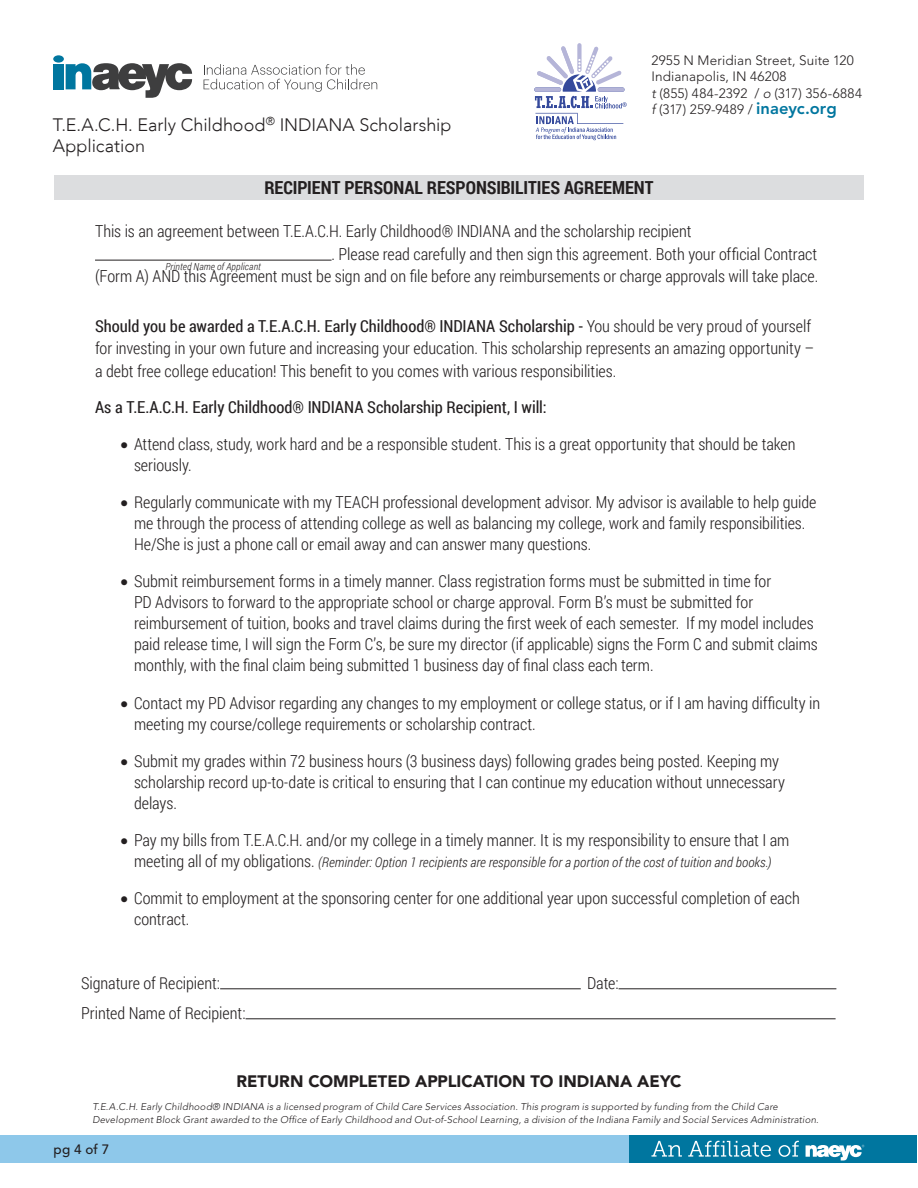
<style>
.page{position:relative;width:918px;height:1188px;background:#fff}
.page>*{position:absolute;margin:0;border:0;box-sizing:border-box;transform-origin:0 0}
.t1{font:300 18px "Avenir LT";color:#231f20}
.t2{font:700 18px "Roboto Condensed";color:#231f20}
.t3{font:300 16.5px/21px "Roboto Condensed";letter-spacing:-.005em;color:#231f20}
.t4{font:16.5px "Roboto Condensed";color:#231f20}
.t5{font:900 16.5px "Avenir LT Std";color:#231f20}
.t6{font:italic 300 13.5px "Roboto Condensed";letter-spacing:.005em;color:#231f20}
.t7{font:300 13.5px/16.5px "Avenir LT Std";letter-spacing:.015em;color:#231f20}
.t8{font:500 13.5px "Avenir LT Std";color:#231f20}
.t9{font:italic 300 9.75px/13.5px "Avenir LT Std";letter-spacing:.02em;color:#231f20}
.t10{font:italic 300 9.75px "Roboto Condensed";letter-spacing:.015em;color:#231f20}
.s1{font-style:italic}
.s2{font-weight:800;font-size:16.5px;color:#00769f}
.s3{font-weight:400}
.s4{font-style:normal;font-size:16.5px}
</style>
<div class="page">
<div style="left:54px;top:64px;width:10px;height:25px;background:#00769f"></div>
<div style="left:53px;top:55px;width:11px;height:8px;background:#00769f;border-radius:50%"></div>
<svg style="left:66px;top:63px;width:126px;height:35px"></svg>
<svg style="left:204px;top:64px;width:173px;height:28px"></svg>
<div style="left:534px;top:87px;width:27px;height:5px;background:#a4a9d1;border-radius:2px"></div>
<div style="left:577px;top:43px;width:5px;height:29px;background:#b5b5d8;border-radius:2px"></div>
<svg style="left:535px;top:46px;width:92px;height:94px"></svg>
<div style="left:0;top:1135px;width:917px;height:28px;background:#00769f"></div>
<svg style="left:806px;top:1145px;width:58px;height:16px"></svg>
<svg style="left:652px;top:1141px;width:30px;height:16px"></svg>
<svg style="left:688px;top:1141px;width:83px;height:16px"></svg>
<svg style="left:779px;top:1141px;width:20px;height:16px"></svg>
<div style="left:0;top:1135px;width:628px;height:28px;background:#8ec8ea"></div>
<hr style="left:220px;top:989px;width:361px;height:1px;background:#231f20">
<hr style="left:619px;top:989px;width:217px;height:1px;background:#231f20">
<hr style="left:246px;top:1019px;width:590px;height:1px;background:#231f20">
<div style="left:54px;top:176px;width:810px;height:24px;background:#dcdddf"></div>
<hr style="left:95px;top:260px;width:237px;height:1px;background:#231f20">
<p class="t1" style="left:53px;top:114px;width:400px">T.E.A.C.H. Early Childhood<sup>®</sup> INDIANA Scholarship</p>
<p class="t1" style="left:53px;top:136px;width:94px">Application</p>
<p class="t7" style="left:652px;top:52px;width:212px">2955 N Meridian Street, Suite 120<br>Indianapolis, IN 46208<br><span class="s1">t</span> (855) 484-2392 / <span class="s1">o</span> (317) 356-6884 <span class="s1">f</span> (317) 259-9489 / <span class="s2">inaeyc.org</span></p>
<p class="t2" style="left:264px;top:175px;width:391px">RECIPIENT PERSONAL RESPONSIBILITIES AGREEMENT</p>
<p class="t3" style="left:95px;top:220px;width:598px">This is an agreement between T.E.A.C.H. Early Childhood® INDIANA and the scholarship recipient</p>
<p class="t10" style="left:166px;top:260px;width:97px">Printed Name of Applicant</p>
<p class="t3" style="left:95px;top:242px;width:725px;line-height:22.5px;text-align:right">. Please read carefully and then sign this agreement. Both your official Contract<br>(Form A) AND this Agreement must be sign and on file before any reimbursements or charge approvals will take place.</p>
<p class="t3" style="left:95px;top:314px;width:721px;line-height:22.5px"><span class="s3">Should you be awarded a T.E.A.C.H. Early Childhood® INDIANA Scholarship -</span> You should be very proud of yourself for investing in your own future and increasing your education. This scholarship represents an amazing opportunity – a debt free college education! This benefit to you comes with various responsibilities.</p>
<p class="t4" style="left:95px;top:396px;width:453px">As a T.E.A.C.H. Early Childhood® INDIANA Scholarship Recipient, I will:</p>
<p class="t3" style="left:134px;top:433px;width:663px;text-indent:-13px">• Attend class, study, work hard and be a responsible student. This is a great opportunity that should be taken seriously.</p>
<p class="t3" style="left:134px;top:491px;width:684px;text-indent:-13px">• Regularly communicate with my TEACH professional development advisor. My advisor is available to help guide me through the process of attending college as well as balancing my college, work and family responsibilities.<br>He/She is just a phone call or email away and can answer many questions.</p>
<p class="t3" style="left:134px;top:571px;width:685px;text-indent:-13px">• Submit reimbursement forms in a timely manner. Class registration forms must be submitted in time for<br>PD Advisors to forward to the appropriate school or charge approval. Form B’s must be submitted for reimbursement of tuition, books and travel claims during the first week of each semester. If my model includes paid release time, I will sign the Form C’s, be sure my director (if applicable) signs the Form C and submit claims monthly, with the final claim being submitted 1 business day of final class each term.</p>
<p class="t3" style="left:134px;top:692px;width:688px;text-indent:-13px">• Contact my PD Advisor regarding any changes to my employment or college status, or if I am having difficulty in meeting my course/college requirements or scholarship contract.</p>
<p class="t3" style="left:134px;top:750px;width:652px;text-indent:-13px">• Submit my grades within 72 business hours (3 business days) following grades being posted. Keeping my scholarship record up-to-date is critical to ensuring that I can continue my education without unnecessary delays.</p>
<p class="t3" style="left:121px;top:829px;width:670px">• Pay my bills from T.E.A.C.H. and/or my college in a timely manner. It is my responsibility to ensure that I am</p>
<p class="t6" style="left:134px;top:853px;width:639px"><span class="s4">meeting all of my obligations.</span> (Reminder: Option 1 recipients are responsible for a portion of the cost of tuition and books.)</p>
<p class="t3" style="left:134px;top:887px;width:667px;text-indent:-13px">• Commit to employment at the sponsoring center for one additional year upon successful completion of each contract.</p>
<p class="t3" style="left:81px;top:972px;width:140px">Signature of Recipient:</p>
<p class="t3" style="left:587px;top:972px;width:33px">Date:</p>
<p class="t3" style="left:81px;top:1002px;width:166px">Printed Name of Recipient:</p>
<p class="t5" style="left:237px;top:1071px;width:446px">RETURN COMPLETED APPLICATION TO INDIANA AEYC</p>
<p class="t9" style="left:92px;top:1100px;width:728px">T.E.A.C.H. Early Childhood® INDIANA is a licensed program of Child Care Services Association. This program is supported by funding from the Child Care<br>Development Block Grant awarded to the Office of Early Childhood and Out-of-School Learning, a division of the Indiana Family and Social Services Administration.</p>
<p class="t8" style="left:54px;top:1142px;width:57px">pg 4 of 7</p>
</div>
